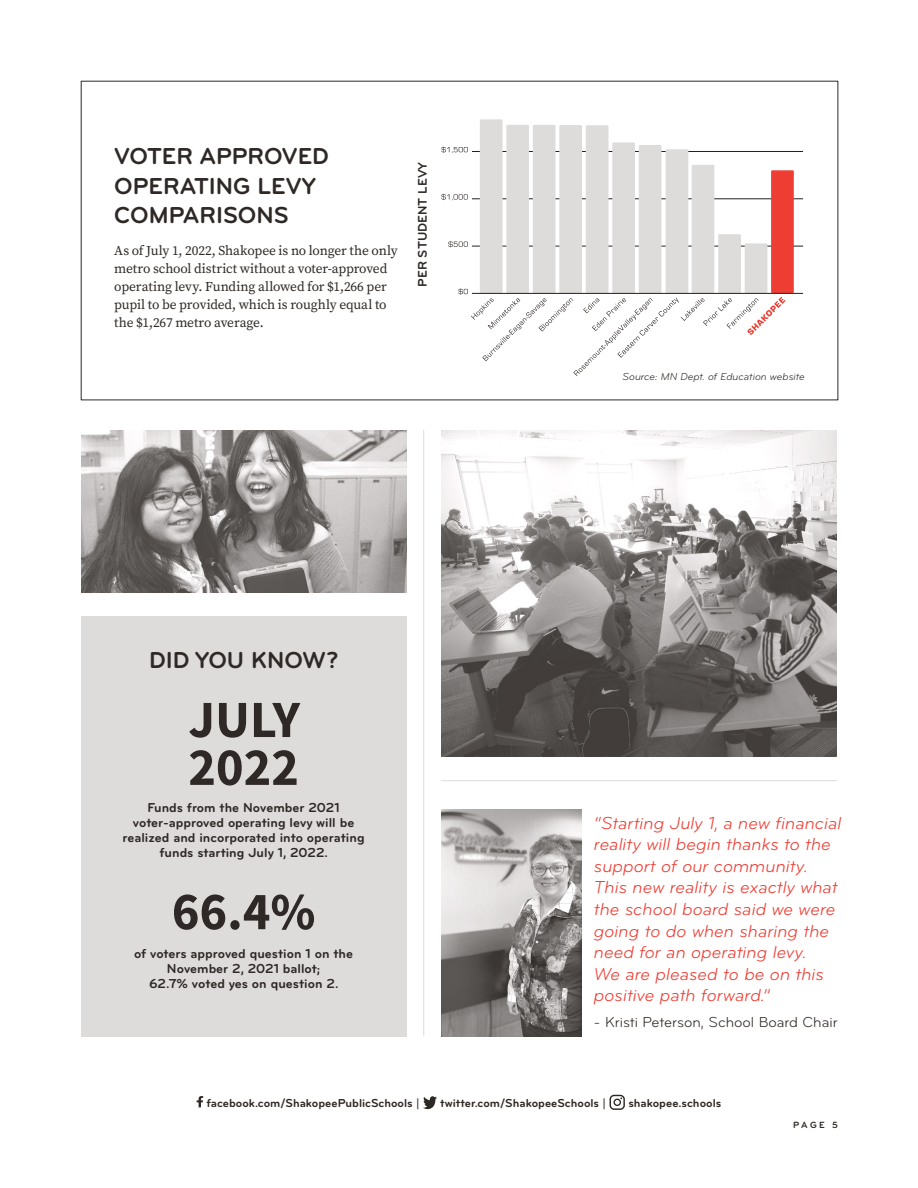
<style>
.page{position:relative;width:918px;height:1188px;background:#fff}
.page>*{position:absolute;margin:0;border:0;box-sizing:border-box;transform-origin:0 0}
.t1{font:52.35px/47.8px "Source Sans Variable";color:#2e2926}
.t2{font:700 24px/29.4px "Bryant Pro";color:#2e2926}
.t3{font:italic 18px/21.6px "Bryant Pro";color:#ee3e34}
.t4{font:15px "Bryant Pro";color:#2e2926}
.t5{font:700 13.5px/15px "Bryant Pro";color:#2e2926;text-align:center}
.t6{font:13.5px/18px "Source Serif Pro";letter-spacing:-.01em;color:#2e2926}
.t7{font:700 13.05px "Bryant Pro";color:#2e2926}
.t8{font:700 12px "Bryant Pro";color:#2e2926}
.t9{font:italic 10.5px "Bryant Pro";color:#2e2926}
.t10{font:700 9.3px "Bryant Pro";color:#2e2926}
</style>
<div class="page">
<svg style="left:197px;top:1096px;width:6px;height:11px"></svg>
<svg style="left:423px;top:1096px;width:14px;height:14px"></svg>
<svg style="left:610px;top:1095px;width:15px;height:15px"></svg>
<div style="left:81px;top:616px;width:325px;height:421px;background:#dedbdb"></div>
<hr style="left:423px;top:430px;width:1px;height:607px;background:#dedbdb">
<hr style="left:441px;top:780px;width:396px;height:1px;background:#dedbdb">
<hr style="left:472px;top:151px;width:331px;height:1px;background:#231f20">
<hr style="left:472px;top:199px;width:331px;height:1px;background:#231f20">
<hr style="left:472px;top:246px;width:331px;height:1px;background:#231f20">
<div style="left:480px;top:119px;width:23px;height:174px;background:#dedbdb"></div>
<div style="left:506px;top:125px;width:23px;height:168px;background:#dedbdb"></div>
<div style="left:533px;top:125px;width:23px;height:168px;background:#dedbdb"></div>
<div style="left:559px;top:125px;width:23px;height:168px;background:#dedbdb"></div>
<div style="left:586px;top:125px;width:23px;height:168px;background:#dedbdb"></div>
<div style="left:612px;top:142px;width:23px;height:151px;background:#dedbdb"></div>
<div style="left:771px;top:170px;width:23px;height:123px;background:#ee3e34"></div>
<svg style="left:441px;top:147px;width:345px;height:229px"></svg>
<hr style="left:472px;top:293px;width:331px;height:1px;background:#231f20">
<img style="left:441px;top:809px;width:141px;height:228px">
<img style="left:441px;top:430px;width:396px;height:326px">
<img style="left:81px;top:430px;width:325px;height:162px">
<p class="t2" style="left:114px;top:142px;width:216px">VOTER APPROVED<br>OPERATING LEVY<br>COMPARISONS</p>
<p class="t6" style="left:114px;top:241px;width:285px">As of July 1, 2022, Shakopee is no longer the only metro school district without a voter-approved operating levy. Funding allowed for $1,266 per pupil to be provided, which is roughly equal to the $1,267 metro average.</p>
<p class="t7" style="left:414px;top:287px;width:126px;rotate:-90deg">PER STUDENT LEVY</p>
<p class="t2" style="left:149px;top:646px;width:190px">DID YOU KNOW?</p>
<p class="t1" style="left:188px;top:696px;width:113px">JULY<br>2022</p>
<p class="t5" style="left:123px;top:800px;width:244px">Funds from the November 2021 voter-approved operating levy will be realized and incorporated into operating funds starting July 1, 2022.</p>
<p class="t1" style="left:172px;top:888px;width:145px">66.4%</p>
<p class="t5" style="left:134px;top:946px;width:221px">of voters approved question 1 on the<br>November 2, 2021 ballot;<br>62.7% voted yes on question 2.</p>
<p class="t9" style="left:622px;top:370px;width:184px">Source: MN Dept. of Education website</p>
<p class="t3" style="left:594px;top:812px;width:249px">“Starting July 1, a new financial reality will begin thanks to the support of our community.<br>This new reality is exactly what the school board said we were going to do when sharing the need for an operating levy.<br>We are pleased to be on this positive path forward.”</p>
<p class="t4" style="left:594px;top:1013px;width:245px">- Kristi Peterson, School Board Chair</p>
<p class="t8" style="left:206px;top:1095px;width:215px">facebook.com/ShakopeePublicSchools |</p>
<p class="t8" style="left:440px;top:1095px;width:167px">twitter.com/ShakopeeSchools |</p>
<p class="t8" style="left:628px;top:1095px;width:94px">shakopee.schools</p>
<p class="t10" style="left:793px;top:1119px;width:46px">PAGE 5</p>
</div>
